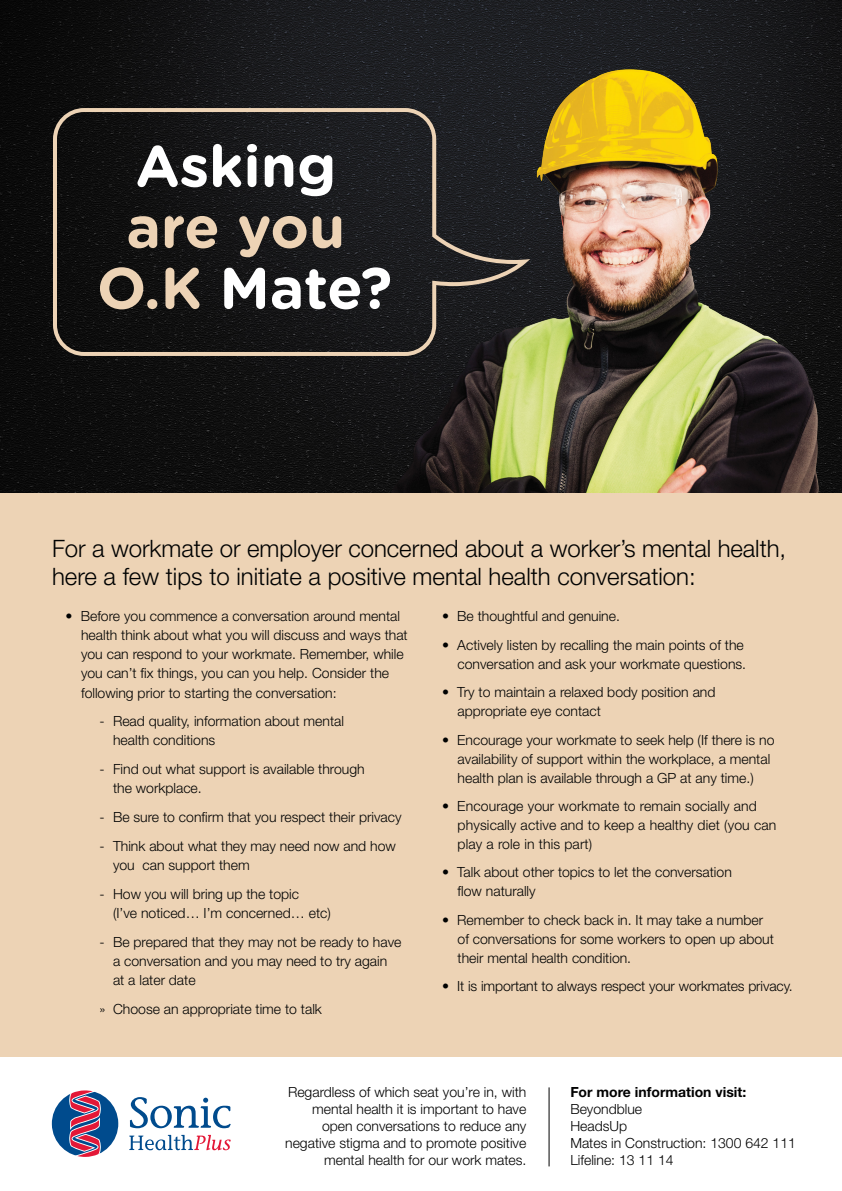
<style>
.page{position:relative;width:842px;height:1191px;background:#fff}
.page>*{position:absolute;margin:0;border:0;box-sizing:border-box;transform-origin:0 0}
.t1{font:700 58.2px/60.9px "Gotham Rounded";letter-spacing:-.005em;color:#edd3b5;text-align:center}
.t2{font:700 58.2px "Gotham Rounded";color:#fff}
.t3{font:300 24px/28px "Helvetica Neue LT Std";color:#000101}
.t4{font:300 14px/19px "Helvetica Neue LT Std";color:#000101}
.t5{font:700 14px "Helvetica Neue LT Std";color:#000101}
.s1{color:#fff}
</style>
<div class="page">
<svg style="left:0;top:0;width:842px;height:493px;background:#111213"></svg>
<img style="left:353px;top:35px;width:482px;height:458px">
<div style="left:0;top:493px;width:842px;height:566px;background:#edd3b5"></div>
<div style="left:0;top:1058px;width:842px;height:133px;background:#fff"></div>
<svg style="left:51px;top:1090px;width:68px;height:67px"></svg>
<svg style="left:130px;top:1097px;width:101px;height:31px"></svg>
<svg style="left:129px;top:1134px;width:102px;height:16px"></svg>
<svg style="left:53px;top:108px;width:477px;height:248px;background:#212020"></svg>
<hr style="left:549px;top:1087px;width:1px;height:79px;background:#000101">
<h1 class="t2" style="left:135px;top:123px;width:202px">Asking</h1>
<h1 class="t1" style="left:97px;top:194px;width:297px">are you<br>O.K <span class="s1">Mate?</span></h1>
<h2 class="t3" style="left:52px;top:534px;width:736px">For a workmate or employer concerned about a worker’s mental health, here a few tips to initiate a positive mental health conversation:</h2>
<p class="t4" style="left:81px;top:606px;width:328px;text-indent:-16px">• Before you commence a conversation around mental health think about what you will discuss and ways that you can respond to your workmate. Remember, while you can’t fix things, you can you help. Consider the following prior to starting the conversation:</p>
<p class="t4" style="left:113px;top:711px;width:232px;text-indent:-14px">- Read quality, information about mental health conditions</p>
<p class="t4" style="left:113px;top:759px;width:253px;text-indent:-14px">- Find out what support is available through the workplace.</p>
<p class="t4" style="left:99px;top:807px;width:304px">- Be sure to confirm that you respect their privacy</p>
<p class="t4" style="left:113px;top:836px;width:284px;text-indent:-14px">- Think about what they may need now and how you can support them</p>
<p class="t4" style="left:113px;top:884px;width:219px;text-indent:-14px">- How you will bring up the topic<br>(I’ve noticed… I’m concerned… etc)</p>
<p class="t4" style="left:113px;top:932px;width:290px;text-indent:-14px">- Be prepared that they may not be ready to have a conversation and you may need to try again at a later date</p>
<p class="t4" style="left:99px;top:999px;width:224px">» Choose an appropriate time to talk</p>
<p class="t4" style="left:442px;top:606px;width:179px">• Be thoughtful and genuine.</p>
<p class="t4" style="left:442px;top:635px;width:306px;text-align:right">• Actively listen by recalling the main points of the conversation and ask your workmate questions.</p>
<p class="t4" style="left:458px;top:682px;width:259px;text-indent:-16px">• Try to maintain a relaxed body position and appropriate eye contact</p>
<p class="t4" style="left:458px;top:730px;width:318px;text-indent:-16px">• Encourage your workmate to seek help (If there is no availability of support within the workplace, a mental health plan is available through a GP at any time.)</p>
<p class="t4" style="left:458px;top:796px;width:320px;text-indent:-16px">• Encourage your workmate to remain socially and physically active and to keep a healthy diet (you can play a role in this part)</p>
<p class="t4" style="left:458px;top:862px;width:276px;text-indent:-16px">• Talk about other topics to let the conversation flow naturally</p>
<p class="t4" style="left:458px;top:910px;width:318px;text-indent:-16px">• Remember to check back in. It may take a number of conversations for some workers to open up about their mental health condition.</p>
<p class="t4" style="left:442px;top:976px;width:352px">• It is important to always respect your workmates privacy.</p>
<p class="t4" style="left:285px;top:1082px;width:243px;line-height:17px;text-align:right">Regardless of which seat you’re in, with mental health it is important to have open conversations to reduce any negative stigma and to promote positive mental health for our work mates.</p>
<p class="t5" style="left:570px;top:1082px;width:177px">For more information visit:</p>
<p class="t4" style="left:570px;top:1099px;width:227px;line-height:17px">Beyondblue<br>HeadsUp<br>Mates in Construction: 1300 642 111<br>Lifeline: 13 11 14</p>
</div>
